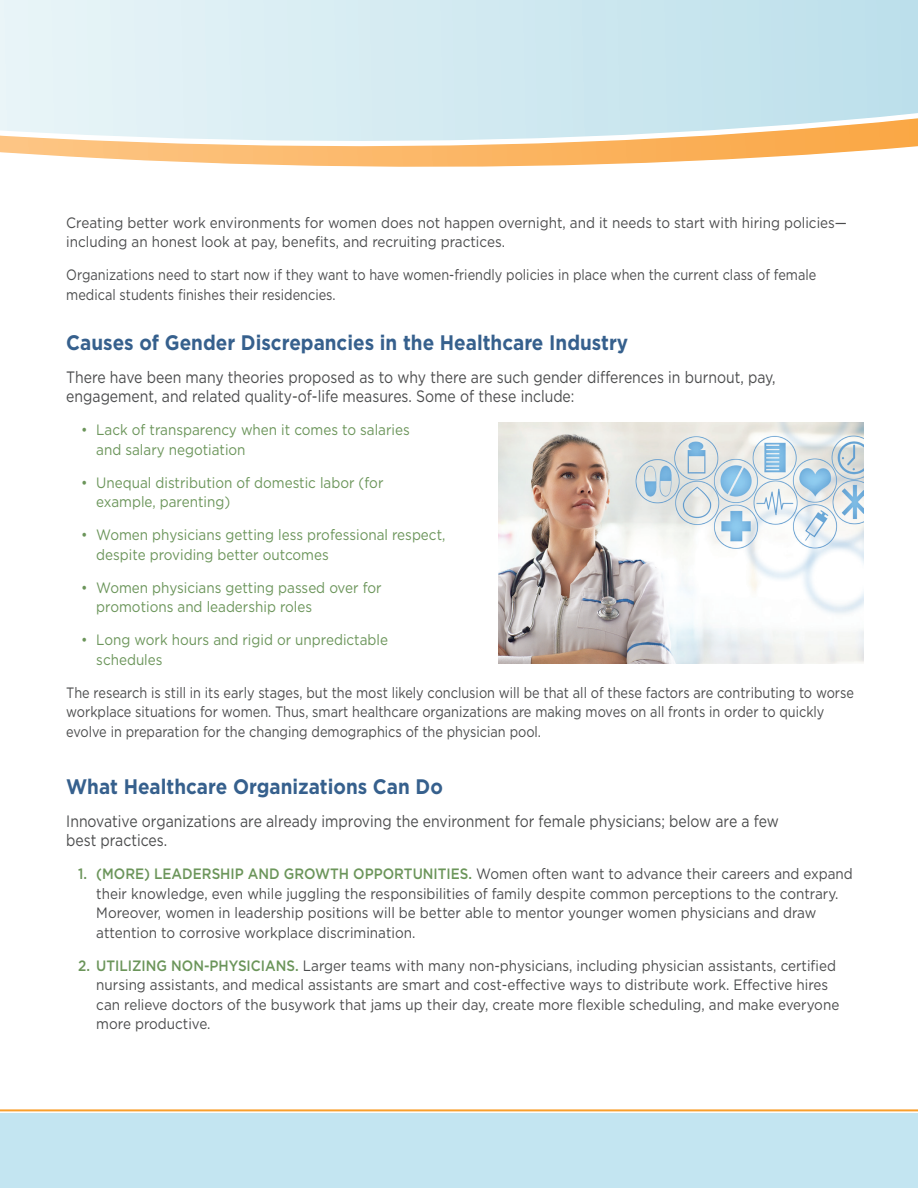
<style>
.page{position:relative;width:918px;height:1188px;background:#fff}
.page>*{position:absolute;margin:0;border:0;box-sizing:border-box;transform-origin:0 0}
.t1{font:700 21px "Gotham";color:#36608d;scale:.9 1}
.t2{font:16.5px/19.5px "Gotham";color:#4b4c4d;scale:.85 1}
.t3{font:15px/19.5px "Gotham";color:#4b4c4d;scale:.9 1}
.t4{font:15px/19.5px "Gotham";color:#4b4c4d;scale:.85 1}
.t5{font:15px/19.5px "Gotham";color:#6b955a;scale:.9 1}
.s1{font-weight:500;color:#6b955a}
</style>
<div class="page">
<div style="left:0;top:1113px;width:918px;height:75px;background:#c3e5f1"></div>
<svg style="left:0;top:1109px;width:918px;height:3px;background:#fabe71"></svg>
<svg style="left:0;top:0;width:918px;height:167px;background:#dbe4df"></svg>
<img style="left:498px;top:422px;width:366px;height:241px">
<p class="t3" style="left:66px;top:213px;width:869px">Creating better work environments for women does not happen overnight, and it needs to start with hiring policies— including an honest look at pay, benefits, and recruiting practices.</p>
<p class="t4" style="left:66px;top:265px;width:884px">Organizations need to start now if they want to have women-friendly policies in place when the current class of female medical students finishes their residencies.</p>
<h1 class="t1" style="left:66px;top:328px;width:626px">Causes of Gender Discrepancies in the Healthcare Industry</h1>
<p class="t2" style="left:66px;top:367px;width:836px">There have been many theories proposed as to why there are such gender differences in burnout, pay, engagement, and related quality-of-life measures. Some of these include:</p>
<p class="t5" style="left:96px;top:420px;width:350px;text-indent:-15px">• Lack of transparency when it comes to salaries and salary negotiation</p>
<p class="t5" style="left:96px;top:472px;width:321px;text-indent:-15px">• Unequal distribution of domestic labor (for example, parenting)</p>
<p class="t5" style="left:96px;top:525px;width:389px;text-indent:-15px">• Women physicians getting less professional respect, despite providing better outcomes</p>
<p class="t5" style="left:96px;top:577px;width:319px;text-indent:-15px">• Women physicians getting passed over for promotions and leadership roles</p>
<p class="t5" style="left:96px;top:630px;width:326px;text-indent:-15px">• Long work hours and rigid or unpredictable schedules</p>
<p class="t4" style="left:66px;top:682px;width:928px">The research is still in its early stages, but the most likely conclusion will be that all of these factors are contributing to worse workplace situations for women. Thus, smart healthcare organizations are making moves on all fronts in order to quickly evolve in preparation for the changing demographics of the physician pool.</p>
<h1 class="t1" style="left:66px;top:772px;width:420px">What Healthcare Organizations Can Do</h1>
<p class="t2" style="left:66px;top:811px;width:840px">Innovative organizations are already improving the environment for female physicians; below are a few best practices.</p>
<p class="t3" style="left:96px;top:864px;width:842px;text-indent:-18px"><span class="s1">1. (MORE) LEADERSHIP AND GROWTH OPPORTUNITIES.</span> Women often want to advance their careers and expand their knowledge, even while juggling the responsibilities of family despite common perceptions to the contrary.<br>Moreover, women in leadership positions will be better able to mentor younger women physicians and draw attention to corrosive workplace discrimination.</p>
<p class="t3" style="left:96px;top:955px;width:827px;text-indent:-18px"><span class="s1">2. UTILIZING NON-PHYSICIANS.</span> Larger teams with many non-physicians, including physician assistants, certified nursing assistants, and medical assistants are smart and cost-effective ways to distribute work. Effective hires can relieve doctors of the busywork that jams up their day, create more flexible scheduling, and make everyone more productive.</p>
</div>
